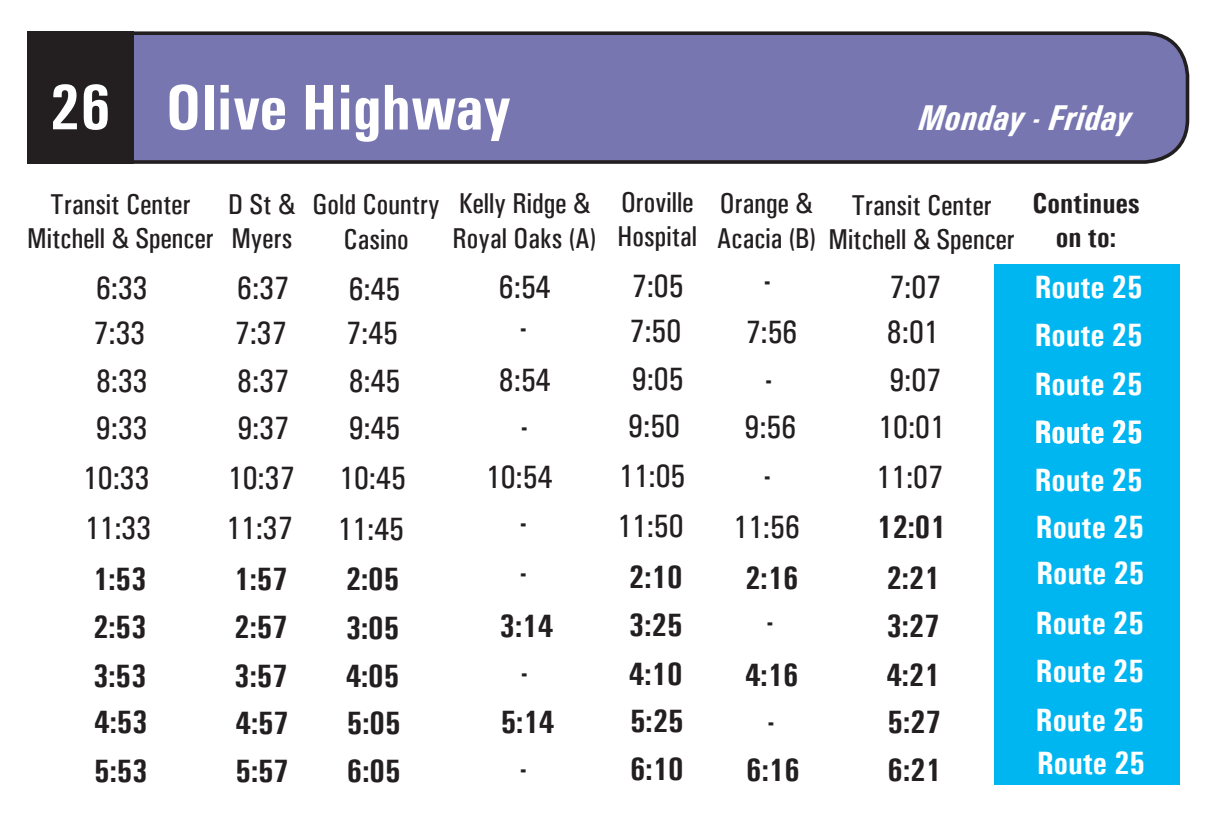
<style>
.page{position:relative;width:1223px;height:836px;background:#fff}
.page>*{position:absolute;margin:0;border:0;box-sizing:border-box;transform-origin:0 0}
.t1{font:700 64.75px "Univers Condensed";color:#fff}
.t2{font:italic 700 36.05px "Univers Condensed";color:#fff}
.t3{font:32.2px/50.1px "Univers Condensed";color:#231f20}
.t4{font:700 32.2px/48.3px "Univers Condensed";color:#231f20}
.t5{font:700 32.2px/47.9px "Univers Condensed";color:#fff;text-align:justify}
.t6{font:28.7px/34.3px "Univers Condensed";color:#231f20}
.t7{font:700 28.7px/34.3px "Univers Condensed";color:#231f20;text-align:center}
</style>
<div class="page">
<div style="left:994px;top:265px;width:186px;height:519px;background:#00b6f1"></div>
<div style="left:29px;top:33px;width:1158px;height:129px;background:#7776b1;border-radius:43px"></div>
<div style="left:27px;top:31px;width:1162px;height:133px;border:4px solid #231f20;border-radius:43px"></div>
<div style="left:27px;top:31px;width:106px;height:133px;background:#231f20"></div>
<h1 class="t1" style="left:49px;top:68px;width:464px">26 Olive Highway</h1>
<p class="t2" style="left:918px;top:96px;width:215px">Monday - Friday</p>
<p class="t6" style="left:27px;top:187px;width:188px;text-align:center">Transit Center<br>Mitchell &amp; Spencer</p>
<p class="t3" style="left:96px;top:263px;width:53px">6:33</p>
<p class="t6" style="left:228px;top:187px;width:69px">D St &amp;<br>Myers</p>
<p class="t3" style="left:237px;top:263px;width:53px">6:37</p>
<p class="t6" style="left:312px;top:187px;width:129px;text-align:center">Gold Country<br>Casino</p>
<p class="t3" style="left:349px;top:263px;width:53px">6:45</p>
<p class="t6" style="left:452px;top:186px;width:145px">Kelly Ridge &amp;<br>Royal Oaks (A)</p>
<p class="t3" style="left:499px;top:262px;width:53px">6:54</p>
<p class="t6" style="left:617px;top:185px;width:81px">Oroville<br>Hospital</p>
<p class="t3" style="left:632px;top:261px;width:53px">7:05</p>
<p class="t3" style="left:94px;top:307px;width:53px">7:33</p>
<p class="t3" style="left:346px;top:308px;width:53px">7:45</p>
<p class="t3" style="left:629px;top:306px;width:53px">7:50</p>
<p class="t3" style="left:235px;top:307px;width:53px">7:37</p>
<p class="t4" style="left:519px;top:302px;width:9px">-</p>
<p class="t3" style="left:96px;top:355px;width:53px">8:33</p>
<p class="t3" style="left:237px;top:355px;width:53px">8:37</p>
<p class="t3" style="left:349px;top:356px;width:53px">8:45</p>
<p class="t3" style="left:499px;top:355px;width:53px">8:54</p>
<p class="t3" style="left:632px;top:354px;width:53px">9:05</p>
<p class="t3" style="left:96px;top:402px;width:53px">9:33</p>
<p class="t3" style="left:349px;top:403px;width:53px">9:45</p>
<p class="t3" style="left:628px;top:400px;width:53px">9:50</p>
<p class="t3" style="left:83px;top:452px;width:68px">10:33</p>
<p class="t3" style="left:339px;top:453px;width:68px">10:45</p>
<p class="t3" style="left:619px;top:450px;width:68px">11:05</p>
<p class="t3" style="left:228px;top:402px;width:68px">9:37<br>10:37</p>
<p class="t4" style="left:521px;top:401px;width:9px">-</p>
<p class="t3" style="left:486px;top:451px;width:68px">10:54</p>
<p class="t3" style="left:617px;top:501px;width:68px">11:50</p>
<p class="t4" style="left:629px;top:552px;width:55px">2:10<br>3:25</p>
<p class="t3" style="left:85px;top:502px;width:68px">11:33</p>
<p class="t4" style="left:93px;top:554px;width:55px">1:53<br>2:53</p>
<p class="t3" style="left:226px;top:502px;width:68px">11:37</p>
<p class="t4" style="left:234px;top:554px;width:55px;text-align:justify">1:57<br>2:57<br>3:57</p>
<p class="t3" style="left:337px;top:503px;width:68px">11:45</p>
<p class="t4" style="left:346px;top:554px;width:55px">2:05<br>3:05</p>
<p class="t4" style="left:519px;top:497px;width:9px">-</p>
<p class="t4" style="left:519px;top:547px;width:9px">-</p>
<p class="t4" style="left:499px;top:601px;width:55px">3:14</p>
<p class="t4" style="left:93px;top:650px;width:55px">3:53</p>
<p class="t4" style="left:346px;top:651px;width:55px">4:05</p>
<p class="t4" style="left:629px;top:649px;width:55px">4:10</p>
<p class="t4" style="left:521px;top:647px;width:9px">-</p>
<p class="t6" style="left:720px;top:186px;width:94px">Orange &amp;</p>
<p class="t6" style="left:716px;top:188px;width:300px;text-indent:135px">Transit Center<br>Acacia (B) Mitchell &amp; Spencer</p>
<p class="t3" style="left:889px;top:262px;width:53px">7:07</p>
<p class="t4" style="left:764px;top:255px;width:9px">-</p>
<p class="t3" style="left:745px;top:307px;width:53px">7:56</p>
<p class="t4" style="left:765px;top:354px;width:9px">-</p>
<p class="t3" style="left:744px;top:401px;width:53px">9:56</p>
<p class="t4" style="left:764px;top:450px;width:9px">-</p>
<p class="t3" style="left:733px;top:502px;width:68px">11:56</p>
<p class="t4" style="left:745px;top:553px;width:55px">2:16</p>
<p class="t4" style="left:766px;top:596px;width:9px">-</p>
<p class="t4" style="left:745px;top:650px;width:55px">4:16</p>
<p class="t3" style="left:887px;top:307px;width:53px">8:01</p>
<p class="t3" style="left:889px;top:355px;width:53px">9:07</p>
<p class="t3" style="left:876px;top:401px;width:70px">10:01<br>11:07</p>
<p class="t4" style="left:877px;top:502px;width:71px">12:01<br>2:21<br>3:27<br>4:21</p>
<p class="t7" style="left:1032px;top:185px;width:109px">Continues on to:</p>
<p class="t5" style="left:1034px;top:262px;width:111px">Route 25<br>Route 25<br>Route 25<br>Route 25<br>Route 25<br>Route 25</p>
<p class="t5" style="left:1036px;top:548px;width:109px">Route 25</p>
<p class="t5" style="left:1036px;top:598px;width:109px">Route 25</p>
<p class="t5" style="left:1036px;top:646px;width:109px">Route 25</p>
<p class="t4" style="left:94px;top:697px;width:55px">4:53<br>5:53</p>
<p class="t4" style="left:630px;top:695px;width:55px">5:25<br>6:10</p>
<p class="t4" style="left:501px;top:697px;width:55px">5:14</p>
<p class="t4" style="left:235px;top:697px;width:55px">4:57<br>5:57</p>
<p class="t4" style="left:347px;top:698px;width:55px">5:05<br>6:05</p>
<p class="t4" style="left:519px;top:742px;width:9px">-</p>
<p class="t4" style="left:767px;top:696px;width:9px">-</p>
<p class="t4" style="left:746px;top:745px;width:55px">6:16</p>
<p class="t4" style="left:887px;top:697px;width:55px">5:27<br>6:21</p>
<p class="t5" style="left:1036px;top:695px;width:109px">Route 25</p>
<p class="t5" style="left:1037px;top:738px;width:109px">Route 25</p>
</div>
